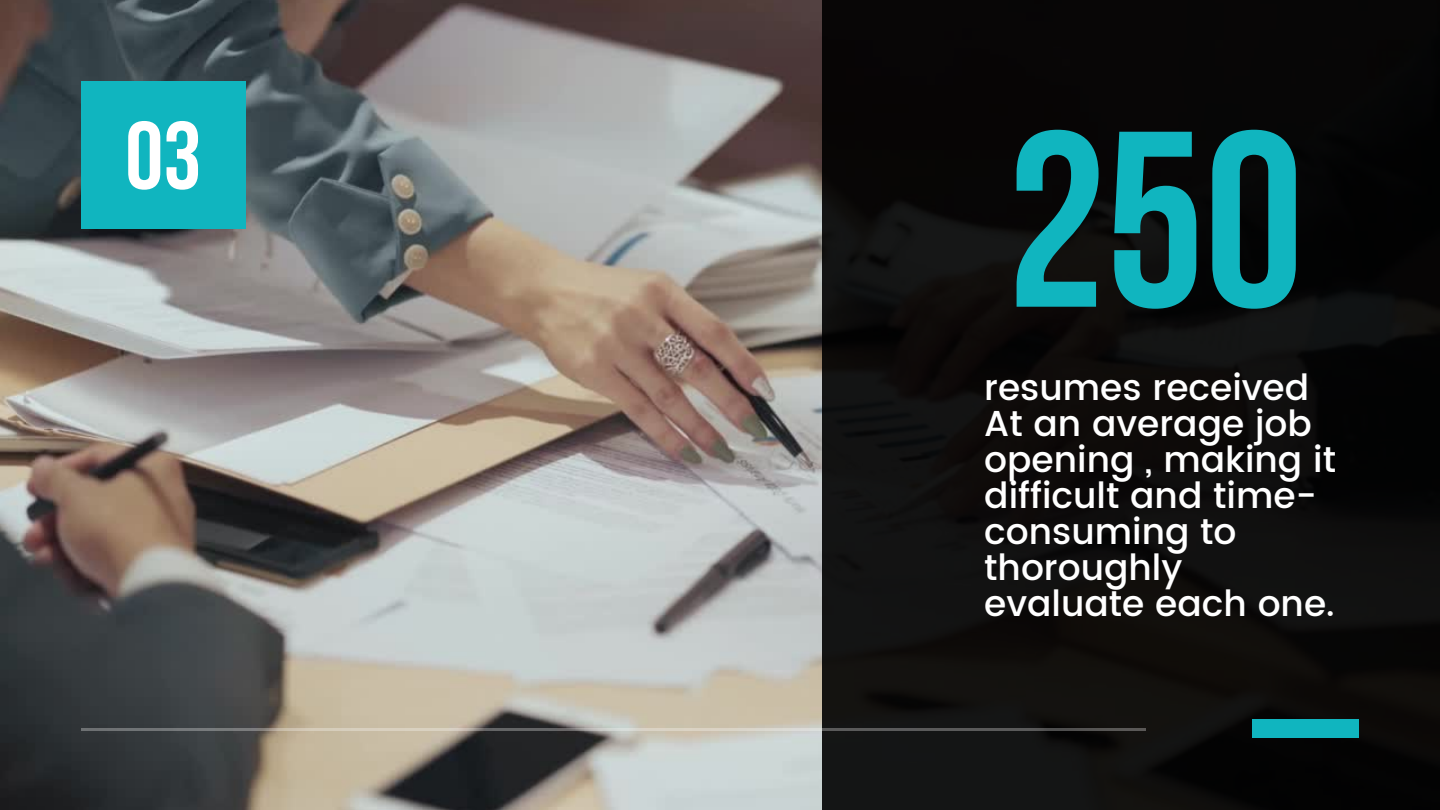
<style>
.page{position:relative;width:1440px;height:810px;background:#fff}
.page>*{position:absolute;margin:0;border:0;box-sizing:border-box;transform-origin:0 0}
.t1{font:250px "Bebas Neue Cyrillic";color:#10b5bf}
.t2{font:96px "Bebas Neue Cyrillic";color:#fff}
.t3{font:500 36px/36px "Poppins";color:#fff}
</style>
<div class="page">
<img style="left:0;top:0;width:823px;height:810px">
<div style="left:823px;top:0;width:617px;height:810px;background:#0d0b09"></div>
<div style="left:1253px;top:719px;width:106px;height:19px;background:#10b5bf"></div>
<hr style="left:81px;top:728px;width:1065px;height:3px;background:#fff">
<div style="left:81px;top:81px;width:164px;height:148px;background:#10b5bf"></div>
<p class="t2" style="left:125px;top:117px;width:78px">03</p>
<p class="t1" style="left:1007px;top:119px;width:298px">250</p>
<p class="t3" style="left:984px;top:370px;width:353px">resumes received<br>At an average job opening , making it difficult and time&shy;consuming to thoroughly evaluate each one.</p>
</div>
